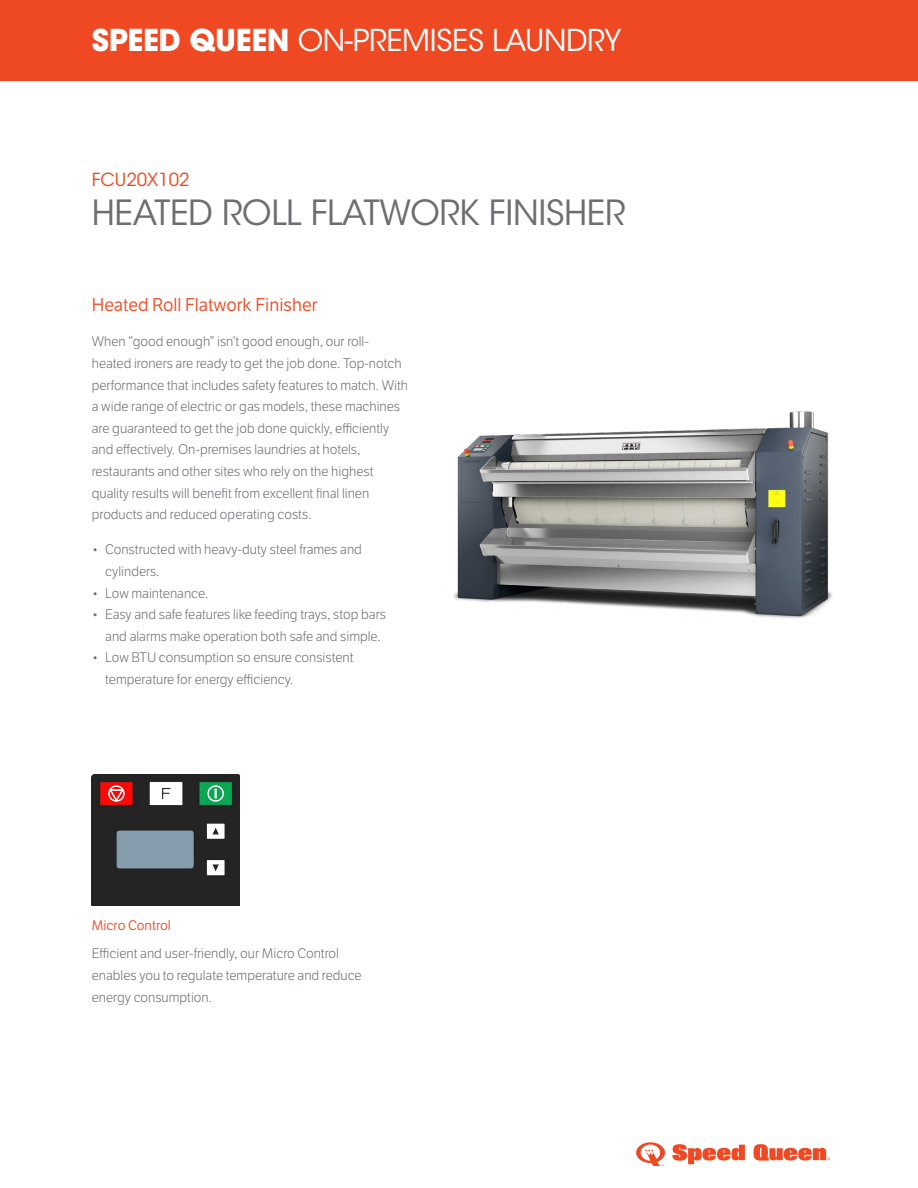
<style>
.page{position:relative;width:918px;height:1188px;background:#fff}
.page>*{position:absolute;margin:0;border:0;box-sizing:border-box;transform-origin:0 0}
.t1{font:34.5px "ITC Avant Garde Std";letter-spacing:-.01em;color:#6d6e71}
.t2{font:30px "ITC Avant Garde Std";letter-spacing:-.01em;color:#fff}
.t3{font:18px "LFT Etica";color:#ef4923}
.t4{font:18px "ITC Avant Garde Std";color:#ef4923}
.t5{font:300 13.5px/21.6px "LFT Etica";color:#6d6e71}
.t6{font:13.5px "LFT Etica";color:#ef4923}
.s1{font-weight:700}
</style>
<div class="page">
<img style="left:453px;top:411px;width:380px;height:208px">
<div style="left:0;top:0;width:918px;height:81px;background:#ef4923"></div>
<svg style="left:672px;top:1144px;width:73px;height:20px"></svg>
<svg style="left:754px;top:1144px;width:76px;height:17px"></svg>
<svg style="left:636px;top:1142px;width:29px;height:24px"></svg>
<img style="left:92px;top:774px;width:148px;height:131px">
<h2 class="t2" style="left:92px;top:22px;width:531px"><span class="s1">SPEED QUEEN</span> ON-PREMISES LAUNDRY</h2>
<h3 class="t4" style="left:92px;top:169px;width:99px">FCU20X102</h3>
<h1 class="t1" style="left:92px;top:192px;width:535px">HEATED ROLL FLATWORK FINISHER</h1>
<h3 class="t3" style="left:92px;top:295px;width:227px">Heated Roll Flatwork Finisher</h3>
<p class="t5" style="left:92px;top:331px;width:318px">When “good enough” isn’t good enough, our roll&shy;heated ironers are ready to get the job done. Top-notch performance that includes safety features to match. With a wide range of electric or gas models, these machines are guaranteed to get the job done quickly, efficiently and effectively. On-premises laundries at hotels, restaurants and other sites who rely on the highest quality results will benefit from excellent final linen products and reduced operating costs.</p>
<p class="t5" style="left:105px;top:539px;width:258px;text-indent:-13px">• Constructed with heavy-duty steel frames and cylinders.</p>
<p class="t5" style="left:92px;top:582px;width:118px">• Low maintenance.</p>
<p class="t5" style="left:105px;top:604px;width:282px;text-indent:-13px">• Easy and safe features like feeding trays, stop bars and alarms make operation both safe and simple.</p>
<p class="t5" style="left:105px;top:647px;width:250px;text-indent:-13px">• Low BTU consumption so ensure consistent temperature for energy efficiency.</p>
<p class="t6" style="left:92px;top:917px;width:81px">Micro Control</p>
<p class="t5" style="left:92px;top:943px;width:271px">Efficient and user-friendly, our Micro Control enables you to regulate temperature and reduce energy consumption.</p>
</div>
